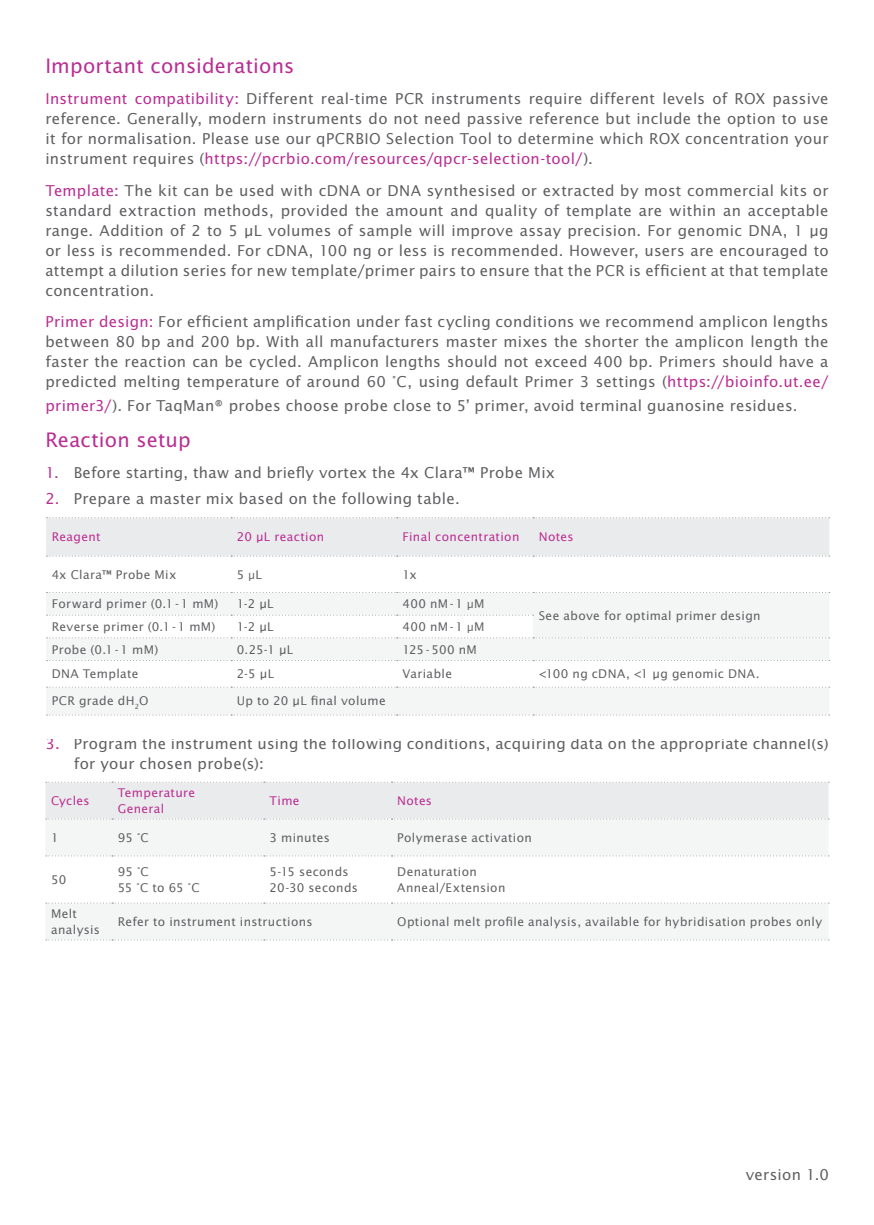
<style>
.page{position:relative;width:874px;height:1225px;background:#fff}
.page>*{position:absolute;margin:0;border:0;box-sizing:border-box;transform-origin:0 0}
.Body_Subheader{font:20px "Lucida Sans Std";letter-spacing:.01em;color:#b92d92}
.body_copy_dark{font:20px "Lucida Sans Std";letter-spacing:.005em;color:#b92d92}
.body_copy_dark-2{font:15px/20px "Lucida Sans Std";letter-spacing:.02em;color:#5f5f62;text-align:justify}
.pcr_table_body{font:12px/16px "Lucida Sans Std";letter-spacing:.03em;color:#5f5f62}
.pcr_table_header{font:12px "Lucida Sans Std";letter-spacing:.025em;color:#b92d92}
.s1{color:#b92d92}
.s2{font-family:"ITC Franklin Gothic Std"}
</style>
<div class="page">
<svg style="left:46px;top:592px;width:782px;height:123px;fill:#f4f5f5"></svg>
<div style="left:532px;top:660px;width:296px;height:27px;background:#fff"></div>
<div style="left:46px;top:517px;width:783px;height:39px;background:#eaebec"></div>
<svg style="left:47px;top:614px;width:486px;height:1px"></svg>
<svg style="left:47px;top:592px;width:782px;height:1px"></svg>
<svg style="left:47px;top:637px;width:782px;height:1px"></svg>
<svg style="left:47px;top:660px;width:782px;height:1px"></svg>
<svg style="left:47px;top:686px;width:782px;height:1px"></svg>
<svg style="left:47px;top:714px;width:782px;height:1px"></svg>
<div style="left:45px;top:819px;width:783px;height:121px;background:#f4f5f5"></div>
<div style="left:45px;top:781px;width:783px;height:38px;background:#eaebec"></div>
<svg style="left:45px;top:855px;width:783px;height:48px"></svg>
<svg style="left:46px;top:939px;width:782px;height:1px"></svg>
<p class="Body_Subheader" style="left:45px;top:54px;width:250px">Important considerations</p>
<p class="body_copy_dark-2" style="left:45px;top:89px;width:784px"><span class="s1">Instrument compatibility:</span> Different real-time PCR instruments require different levels of ROX passive reference. Generally, modern instruments do not need passive reference but include the option to use it for normalisation. Please use our qPCRBIO Selection Tool to determine which ROX concentration your instrument requires (<span class="s1">https://pcrbio.com/resources/qpcr-selection-tool/</span>).</p>
<p class="body_copy_dark-2" style="left:45px;top:181px;width:784px"><span class="s1">Template:</span> The kit can be used with cDNA or DNA synthesised or extracted by most commercial kits or standard extraction methods, provided the amount and quality of template are within an acceptable range. Addition of 2 to 5 μL volumes of sample will improve assay precision. For genomic DNA, 1 µg or less is recommended. For cDNA, 100 ng or less is recommended. However, users are encouraged to attempt a dilution series for new template/primer pairs to ensure that the PCR is efficient at that template concentration.</p>
<p class="body_copy_dark-2" style="left:45px;top:312px;width:784px"><span class="s1">Primer design:</span> For efficient amplification under fast cycling conditions we recommend amplicon lengths between 80 bp and 200 bp. With all manufacturers master mixes the shorter the amplicon length the faster the reaction can be cycled. Amplicon lengths should not exceed 400 bp. Primers should have a predicted melting temperature of around 60 °C, using default Primer 3 settings (<span class="s1">https://bioinfo.ut.ee/</span></p>
<p class="body_copy_dark-2" style="left:45px;top:396px;width:753px"><span class="s1">primer3/</span>). For TaqMan® probes choose probe close to 5’ primer, avoid terminal guanosine residues.</p>
<p class="body_copy_dark" style="left:45px;top:428px;width:147px">Reaction setup</p>
<p class="body_copy_dark-2" style="left:45px;top:463px;width:511px"><span class="s1">1.</span> Before starting, thaw and briefly vortex the 4x Clara™ Probe Mix</p>
<p class="body_copy_dark-2" style="left:45px;top:488px;width:415px"><span class="s1">2.</span> Prepare a master mix based on the following table.</p>
<p class="pcr_table_header" style="left:52px;top:530px;width:50px">Reagent</p>
<p class="pcr_table_header" style="left:237px;top:530px;width:89px">20 µL reaction</p>
<p class="pcr_table_header" style="left:402px;top:530px;width:118px">Final concentration</p>
<p class="pcr_table_header" style="left:538px;top:530px;width:36px">Notes</p>
<p class="pcr_table_body" style="left:52px;top:566px;width:126px">4x Clara™ Probe Mix</p>
<p class="pcr_table_body" style="left:237px;top:566px;width:26px">5 <span class="s2">μ</span>L</p>
<p class="pcr_table_body" style="left:402px;top:566px;width:16px">1x</p>
<p class="pcr_table_body" style="left:52px;top:596px;width:168px">Forward primer (0.1-1 mM)</p>
<p class="pcr_table_body" style="left:237px;top:596px;width:38px">1-2 μL</p>
<p class="pcr_table_body" style="left:402px;top:596px;width:83px">400 nM-1 <span class="s2">μ</span>M</p>
<p class="pcr_table_body" style="left:538px;top:607px;width:223px">See above for optimal primer design</p>
<p class="pcr_table_body" style="left:52px;top:619px;width:165px">Reverse primer (0.1-1 mM)</p>
<p class="pcr_table_body" style="left:237px;top:619px;width:38px">1-2 μL</p>
<p class="pcr_table_body" style="left:402px;top:619px;width:83px">400 nM-1 <span class="s2">μ</span>M</p>
<p class="pcr_table_body" style="left:52px;top:641px;width:108px">Probe (0.1-1 mM)</p>
<p class="pcr_table_body" style="left:237px;top:641px;width:58px">0.25-1 μL</p>
<p class="pcr_table_body" style="left:402px;top:641px;width:76px">125-500 nM</p>
<p class="pcr_table_body" style="left:52px;top:666px;width:88px">DNA Template</p>
<p class="pcr_table_body" style="left:237px;top:666px;width:39px">2-5 μL</p>
<p class="pcr_table_body" style="left:402px;top:666px;width:51px">Variable</p>
<p class="pcr_table_body" style="left:538px;top:666px;width:222px">&lt;100 ng cDNA, &lt;1 µg genomic DNA.</p>
<p class="pcr_table_body" style="left:52px;top:693px;width:98px">PCR grade dH<sub>2</sub>O</p>
<p class="pcr_table_body" style="left:237px;top:693px;width:150px">Up to 20 μL final volume</p>
<p class="body_copy_dark-2" style="left:74px;top:734px;width:756px;text-indent:-28px"><span class="s1">3.</span> Program the instrument using the following conditions, acquiring data on the appropriate channel(s) for your chosen probe(s):</p>
<p class="pcr_table_header" style="left:51px;top:793px;width:40px">Cycles</p>
<p class="pcr_table_header" style="left:118px;top:785px;width:79px">Temperature</p>
<p class="pcr_table_header" style="left:118px;top:801px;width:48px">General</p>
<p class="pcr_table_header" style="left:269px;top:793px;width:32px">Time</p>
<p class="pcr_table_header" style="left:397px;top:793px;width:36px">Notes</p>
<p class="pcr_table_body" style="left:51px;top:829px;width:9px">1</p>
<p class="pcr_table_body" style="left:118px;top:829px;width:33px">95 °C</p>
<p class="pcr_table_body" style="left:269px;top:829px;width:62px">3 minutes</p>
<p class="pcr_table_body" style="left:397px;top:829px;width:136px">Polymerase activation</p>
<p class="pcr_table_body" style="left:51px;top:871px;width:17px">50</p>
<p class="pcr_table_body" style="left:269px;top:863px;width:81px">5-15 seconds</p>
<p class="pcr_table_body" style="left:269px;top:879px;width:90px">20-30 seconds</p>
<p class="pcr_table_body" style="left:118px;top:863px;width:33px">95 °C</p>
<p class="pcr_table_body" style="left:118px;top:879px;width:83px">55 °C to 65 °C</p>
<p class="pcr_table_body" style="left:397px;top:863px;width:81px">Denaturation</p>
<p class="pcr_table_body" style="left:397px;top:879px;width:110px">Anneal/Extension</p>
<p class="pcr_table_body" style="left:51px;top:905px;width:50px">Melt analysis</p>
<p class="pcr_table_body" style="left:118px;top:913px;width:196px">Refer to instrument instructions</p>
<p class="pcr_table_body" style="left:397px;top:913px;width:426px">Optional melt profile analysis, available for hybridisation probes only</p>
<p class="body_copy_dark-2" style="left:745px;top:1164px;width:85px">version 1.0</p>
</div>
